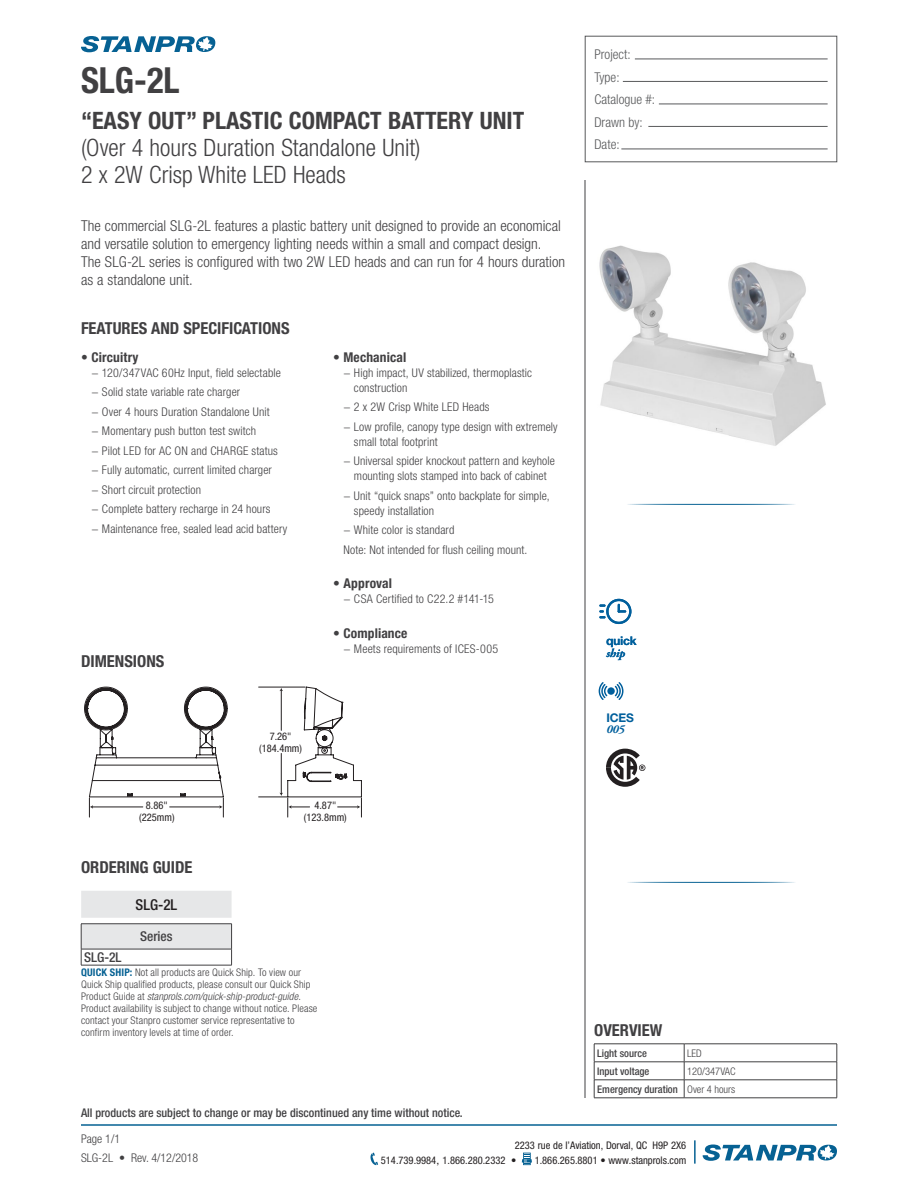
<style>
.page{position:relative;width:918px;height:1188px;background:#fff}
.page>*{position:absolute;margin:0;border:0;box-sizing:border-box;transform-origin:0 0}
.t1{font:700 condensed 36px "Helvetica Neue";color:#414042;scale:.96 1}
.t2{font:300 condensed 24px/27px "Helvetica Neue";color:#414042}
.t3{font:700 condensed 24px "Helvetica Neue";color:#414042}
.t4{font:700 condensed 16.5px "Helvetica Neue";color:#414042}
.t5{font:300 condensed 15px/18px "Helvetica Neue";color:#414042}
.t6{font:500 condensed 15px "Helvetica Neue";color:#231f20}
.t7{font:700 condensed 13.5px "Helvetica Neue";letter-spacing:.01em;color:#414042}
.t8{font:300 condensed 13.5px/22.5px "Helvetica Neue";color:#58595b}
.t9{font:500 condensed 13.5px "Helvetica Neue";color:#414042}
.t10{font:300 condensed 12px/19.5px "Helvetica Neue";letter-spacing:.01em;color:#414042}
.t11{font:500 condensed 12px "Helvetica Neue";color:#414042}
.t12{font:700 12px "Helvetica Neue";letter-spacing:-.02em;color:#005f9c}
.t13{font:italic 700 12px "Adobe Garamond Pro";letter-spacing:-.02em;color:#005f9c}
.t14{font:300 condensed 10.5px/12px "Helvetica Neue";letter-spacing:.015em;color:#414042;text-align:right}
.t15{font:condensed 10.5px/12px "Helvetica Neue";color:#231f20;text-align:center}
.t16{font:500 condensed 10.5px "Helvetica Neue";color:#414042}
.s1{font-weight:700;color:#066193}
.s2{font-style:italic}
.s3{font-weight:500}
.s4{font-stretch:normal}
</style>
<div class="page">
<svg style="left:370px;top:1153px;width:8px;height:12px"></svg>
<svg style="left:522px;top:1153px;width:10px;height:12px"></svg>
<hr style="left:694px;top:1140px;width:2px;height:24px;background:#066193">
<hr style="left:81px;top:1124px;width:756px;height:2px;background:#066193">
<svg style="left:703px;top:1145px;width:134px;height:16px"></svg>
<svg style="left:81px;top:36px;width:134px;height:16px"></svg>
<hr style="left:585px;top:180px;width:1px;height:918px;background:#414042">
<hr style="left:627px;top:882px;width:169px;height:1px;background:#066193">
<hr style="left:627px;top:504px;width:169px;height:1px;background:#066193">
<hr style="left:594px;top:1044px;width:90px;height:1px;background:#414042">
<hr style="left:684px;top:1044px;width:153px;height:1px;background:#414042">
<hr style="left:594px;top:1062px;width:90px;height:1px;background:#414042">
<hr style="left:684px;top:1062px;width:153px;height:1px;background:#414042">
<hr style="left:594px;top:1080px;width:90px;height:1px;background:#414042">
<svg style="left:594px;top:1044px;width:1px;height:54px"></svg>
<hr style="left:684px;top:1080px;width:153px;height:1px;background:#414042">
<svg style="left:684px;top:1044px;width:1px;height:54px"></svg>
<svg style="left:837px;top:1044px;width:1px;height:54px"></svg>
<hr style="left:594px;top:1098px;width:90px;height:1px;background:#414042">
<hr style="left:684px;top:1098px;width:153px;height:1px;background:#414042">
<img style="left:599px;top:245px;width:227px;height:201px">
<svg style="left:599px;top:599px;width:32px;height:25px"></svg>
<svg style="left:606px;top:636px;width:31px;height:24px"></svg>
<svg style="left:599px;top:682px;width:25px;height:18px"></svg>
<svg style="left:606px;top:749px;width:39px;height:38px"></svg>
<svg style="left:81px;top:891px;width:151px;height:74px"></svg>
<hr style="left:81px;top:965px;width:151px;height:1px;background:#414042">
<svg style="left:84px;top:686px;width:144px;height:131px"></svg>
<svg style="left:259px;top:686px;width:103px;height:131px"></svg>
<hr style="left:635px;top:59px;width:193px;height:1px;background:#58595b">
<hr style="left:623px;top:81px;width:205px;height:1px;background:#58595b">
<hr style="left:659px;top:104px;width:169px;height:1px;background:#58595b">
<hr style="left:648px;top:126px;width:180px;height:1px;background:#58595b">
<hr style="left:621px;top:149px;width:207px;height:1px;background:#58595b">
<div style="left:585px;top:36px;width:252px;height:126px;border:1px solid #58595b"></div>
<h1 class="t1" style="left:81px;top:59px;width:104px">SLG-2L</h1>
<h2 class="t3" style="left:81px;top:106px;width:445px">“EASY OUT” PLASTIC COMPACT BATTERY UNIT</h2>
<h2 class="t2" style="left:81px;top:134px;width:341px">(Over 4 hours Duration Standalone Unit)<br>2 x 2W Crisp White LED Heads</h2>
<p class="t5" style="left:81px;top:217px;width:486px">The commercial SLG-2L features a plastic battery unit designed to provide an economical and versatile solution to emergency lighting needs within a small and compact design.<br>The SLG-2L series is configured with two 2W LED heads and can run for 4 hours duration as a standalone unit.</p>
<h3 class="t4" style="left:81px;top:318px;width:210px">FEATURES AND SPECIFICATIONS</h3>
<p class="t7" style="left:81px;top:349px;width:59px">• Circuitry</p>
<p class="t10" style="left:91px;top:363px;width:197px">− 120/347VAC 60Hz Input, field selectable − Solid state variable rate charger<br>− Over 4 hours Duration Standalone Unit<br>− Momentary push button test switch<br>− Pilot LED for AC ON and CHARGE status − Fully automatic, current limited charger<br>− Short circuit protection<br>− Complete battery recharge in 24 hours<br>− Maintenance free, sealed lead acid battery</p>
<h3 class="t4" style="left:81px;top:651px;width:85px">DIMENSIONS</h3>
<p class="t15" style="left:259px;top:730px;width:44px">7.26" (184.4mm)</p>
<p class="t7" style="left:333px;top:349px;width:75px">• Mechanical</p>
<p class="t10" style="left:354px;top:365px;width:180px;line-height:15px;text-indent:-10px">− High impact, UV stabilized, thermoplastic construction</p>
<p class="t10" style="left:343px;top:397px;width:216px">− 2 x 2W Crisp White LED Heads<br>− Low profile, canopy type design with extremely</p>
<p class="t10" style="left:343px;top:432px;width:213px;text-indent:10px">small total footprint<br>− Universal spider knockout pattern and keyhole</p>
<p class="t10" style="left:343px;top:466px;width:208px;text-align:right">mounting slots stamped into back of cabinet<br>− Unit “quick snaps” onto backplate for simple,</p>
<p class="t10" style="left:343px;top:501px;width:186px;text-indent:10px">speedy installation<br>− White color is standard<br>Note: Not intended for flush ceiling mount.</p>
<p class="t7" style="left:333px;top:575px;width:61px">• Approval</p>
<p class="t10" style="left:343px;top:589px;width:152px">− CSA Certified to C22.2 #141-15</p>
<p class="t7" style="left:333px;top:625px;width:76px">• Compliance</p>
<p class="t10" style="left:343px;top:639px;width:156px">− Meets requirements of ICES-005</p>
<p class="t15" style="left:139px;top:799px;width:37px">8.86" (225mm)</p>
<p class="t15" style="left:304px;top:799px;width:44px">4.87" (123.8mm)</p>
<h3 class="t4" style="left:81px;top:857px;width:113px">ORDERING GUIDE</h3>
<p class="t6" style="left:136px;top:895px;width:43px">SLG-2L</p>
<p class="t9" style="left:140px;top:928px;width:34px">Series</p>
<p class="t9" style="left:84px;top:949px;width:39px">SLG-2L</p>
<p class="t14" style="left:81px;top:966px;width:238px;text-align:left"><span class="s1">QUICK SHIP:</span> Not all products are Quick Ship. To view our Quick Ship qualified products, please consult our Quick Ship Product Guide at <span class="s2">stanprols.com/quick-ship-product-guide</span>.<br>Product availability is subject to change without notice. Please contact your Stanpro customer service representative to confirm inventory levels at time of order.</p>
<p class="t11" style="left:81px;top:1106px;width:383px">All products are subject to change or may be discontinued any time without notice.</p>
<p class="t8" style="left:594px;top:43px;width:62px">Project:<br>Type:<br>Catalogue #:<br>Drawn by:<br>Date:</p>
<p class="t12" style="left:606px;top:633px;width:32px">quick</p>
<p class="t13" style="left:606px;top:646px;width:21px">ship</p>
<p class="t12" style="left:607px;top:710px;width:29px">ICES</p>
<p class="t13" style="left:607px;top:723px;width:20px">005</p>
<h3 class="t4" style="left:594px;top:1020px;width:70px">OVERVIEW</h3>
<p class="t16" style="left:597px;top:1047px;width:51px">Light source</p>
<p class="t14" style="left:687px;top:1047px;width:16px">LED</p>
<p class="t16" style="left:597px;top:1065px;width:54px">Input voltage</p>
<p class="t14" style="left:597px;top:1062px;width:140px;line-height:18px">120/347VAC<br><span class="s3">Emergency duration</span> Over 4 hours</p>
<p class="t10" style="left:81px;top:1130px;width:119px;line-height:18.3px">Page 1/1<br>SLG-2L • Rev. 4/12/2018</p>
<p class="t15" style="left:381px;top:1137px;width:307px;line-height:15px;text-align:left;text-indent:134px">2233 rue de l’Aviation, Dorval, QC H9P 2X6<br>514.739.9984<span class="s4">,</span> 1.866.280.2332 •</p>
<p class="t15" style="left:535px;top:1154px;width:153px">1.866.265.8801 • www.stanprols.com</p>
</div>
